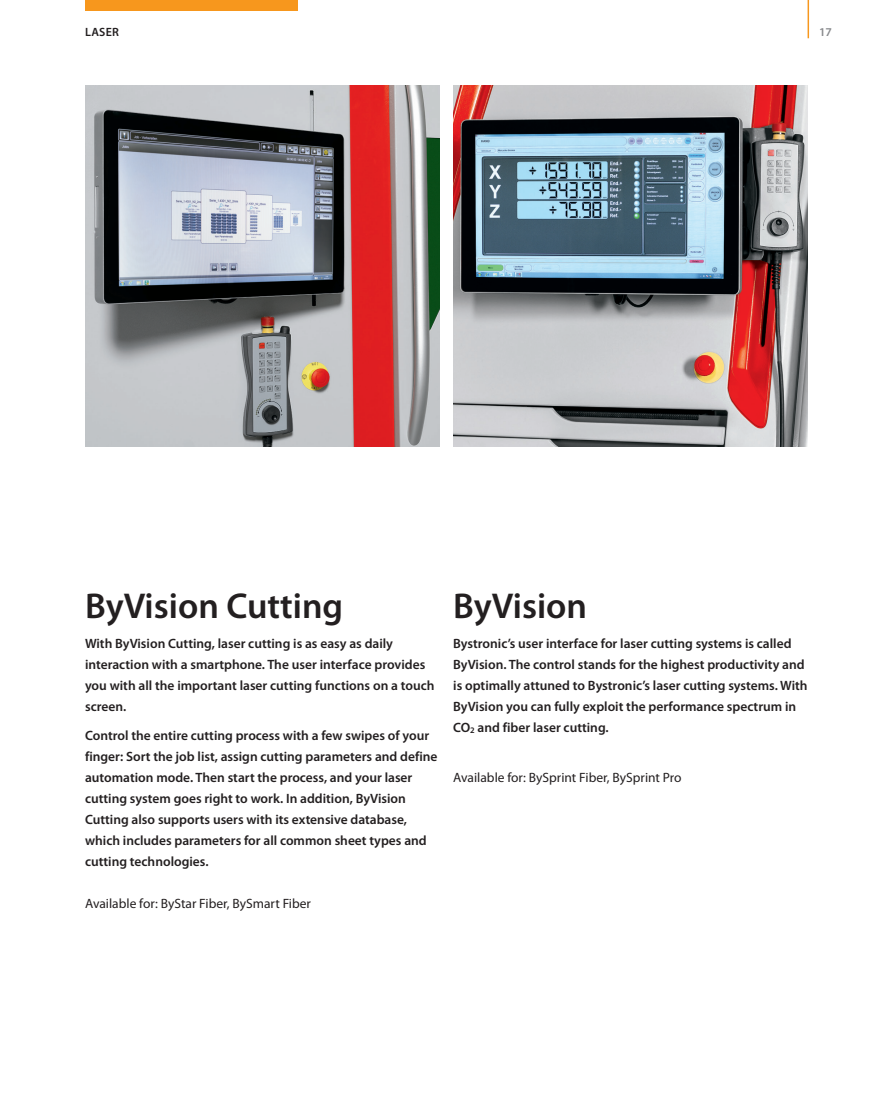
<style>
.page{position:relative;width:893px;height:1106px;background:#fff}
.page>*{position:absolute;margin:0;border:0;box-sizing:border-box;transform-origin:0 0}
.t1{font:600 36px "Myriad Pro";color:#231f20}
.t2{font:600 13.5px/21px "Myriad Pro";color:#231f20}
.t3{font:13.5px "Myriad Pro";color:#231f20}
.t4{font:600 12px "Myriad Pro";letter-spacing:.02em;color:#231f20}
.t5{font:600 12px "Myriad Pro";color:#87898c}
</style>
<div class="page">
<hr style="left:807px;top:0;width:2px;height:38px;background:#f7971d">
<div style="left:85px;top:0;width:213px;height:11px;background:#f7971d"></div>
<img style="left:454px;top:85px;width:354px;height:361px">
<img style="left:85px;top:85px;width:354px;height:361px">
<p class="t4" style="left:85px;top:24px;width:35px">LASER</p>
<p class="t5" style="left:819px;top:24px;width:14px">17</p>
<h1 class="t1" style="left:85px;top:583px;width:260px">ByVision Cutting</h1>
<p class="t2" style="left:85px;top:632px;width:351px">With ByVision Cutting, laser cutting is as easy as daily interaction with a smartphone. The user interface provides you with all the important laser cutting functions on a touch screen.</p>
<p class="t2" style="left:85px;top:725px;width:354px">Control the entire cutting process with a few swipes of your finger: Sort the job list, assign cutting parameters and define automation mode. Then start the process, and your laser cutting system goes right to work. In addition, ByVision Cutting also supports users with its extensive database, which includes parameters for all common sheet types and cutting technologies.</p>
<p class="t3" style="left:85px;top:895px;width:227px">Available for: ByStar Fiber, BySmart Fiber</p>
<h1 class="t1" style="left:453px;top:583px;width:135px">ByVision</h1>
<p class="t2" style="left:453px;top:632px;width:356px">Bystronic’s user interface for laser cutting systems is called ByVision. The control stands for the highest productivity and is optimally attuned to Bystronic’s laser cutting systems. With ByVision you can fully exploit the performance spectrum in CO<sub>2</sub> and fiber laser cutting.</p>
<p class="t3" style="left:453px;top:769px;width:230px">Available for: BySprint Fiber, BySprint Pro</p>
</div>
